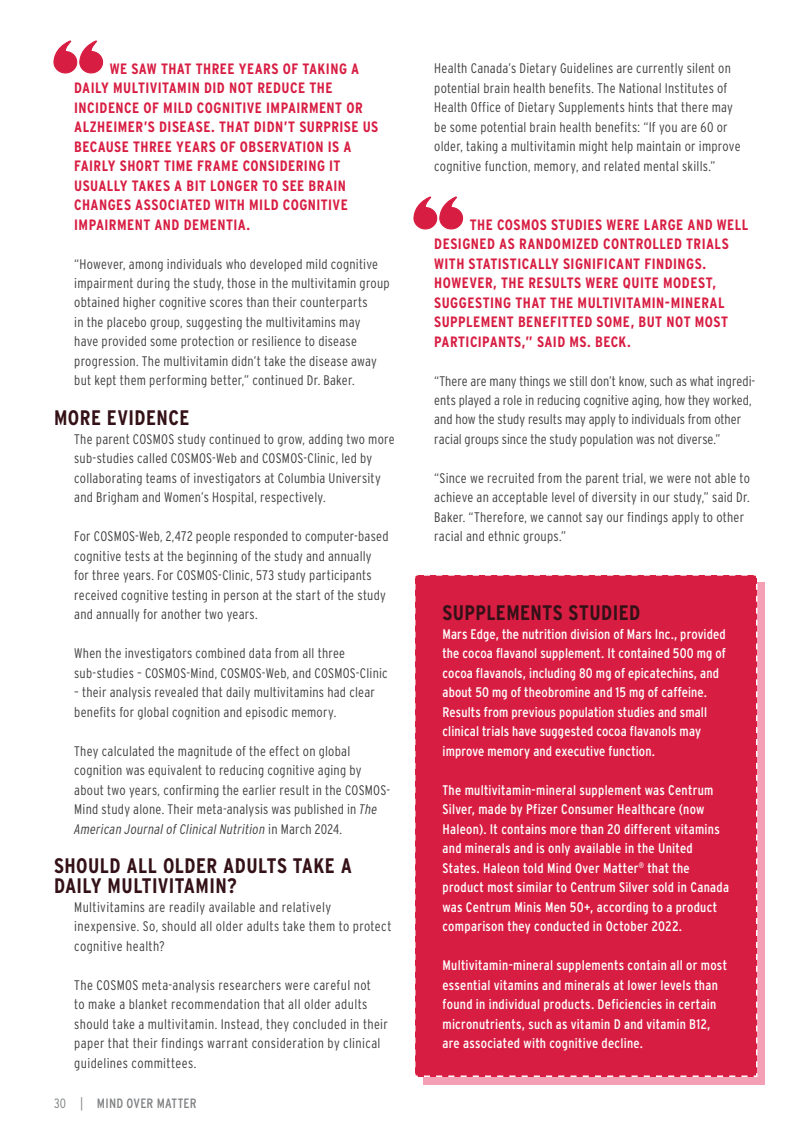
<style>
.page{position:relative;width:810px;height:1134px;background:#fff}
.page>*{position:absolute;margin:0;border:0;box-sizing:border-box;transform-origin:0 0}
.t1{font:700 condensed 21px/19.5px "Interstate";letter-spacing:.02em;color:#331117}
.t2{font:700 condensed 15px/19.5px "Interstate";letter-spacing:.03em;color:#d71d42}
.t3{font:300 condensed 13.8px/19.5px "Interstate";letter-spacing:.015em;color:#404042}
.t4{font:condensed 13.8px/19.5px "Interstate";letter-spacing:.015em;color:#fff}
.t5{font:condensed 13.5px "Interstate";letter-spacing:.015em;color:#808284}
.s1{font-style:italic}
.s2{font-weight:300}
</style>
<div class="page">
<svg style="left:53px;top:40px;width:51px;height:34px"></svg>
<svg style="left:413px;top:196px;width:51px;height:34px"></svg>
<div style="left:424px;top:582px;width:341px;height:503px;background:#f59fb5"></div>
<div style="left:415px;top:575px;width:343px;height:503px;background:#d71d42"></div>
<p class="t2" style="left:74px;top:59px;width:306px;text-indent:35px">WE SAW THAT THREE YEARS OF TAKING A DAILY MULTIVITAMIN DID NOT REDUCE THE INCIDENCE OF MILD COGNITIVE IMPAIRMENT OR ALZHEIMER’S DISEASE. THAT DIDN’T SURPRISE US BECAUSE THREE YEARS OF OBSERVATION IS A FAIRLY SHORT TIME FRAME CONSIDERING IT USUALLY TAKES A BIT LONGER TO SEE BRAIN CHANGES ASSOCIATED WITH MILD COGNITIVE IMPAIRMENT AND DEMENTIA.</p>
<p class="t3" style="left:74px;top:255px;width:317px">“However, among individuals who developed mild cognitive impairment during the study, those in the multivitamin group obtained higher cognitive scores than their counterparts<br>in the placebo group, suggesting the multivitamins may<br>have provided some protection or resilience to disease progression. The multivitamin didn’t take the disease away but kept them performing better,” continued Dr. Baker.</p>
<h1 class="t1" style="left:54px;top:408px;width:137px">MORE EVIDENCE</h1>
<p class="t3" style="left:74px;top:430px;width:322px">The parent COSMOS study continued to grow, adding two more sub-studies called COSMOS-Web and COSMOS-Clinic, led by collaborating teams of investigators at Columbia University and Brigham and Women’s Hospital, respectively.</p>
<p class="t3" style="left:74px;top:528px;width:316px">For COSMOS-Web, 2,472 people responded to computer-based cognitive tests at the beginning of the study and annually for three years. For COSMOS-Clinic, 573 study participants received cognitive testing in person at the start of the study and annually for another two years.</p>
<p class="t3" style="left:74px;top:645px;width:315px">When the investigators combined data from all three sub-studies – COSMOS-Mind, COSMOS-Web, and COSMOS-Clinic</p>
<p class="t3" style="left:74px;top:684px;width:302px">– their analysis revealed that daily multivitamins had clear benefits for global cognition and episodic memory.</p>
<p class="t3" style="left:74px;top:742px;width:317px">They calculated the magnitude of the effect on global cognition was equivalent to reducing cognitive aging by about two years, confirming the earlier result in the COSMOS-Mind study alone. Their meta-analysis was published in <span class="s1">The American Journal of Clinical Nutrition</span> in March 2024.</p>
<h1 class="t1" style="left:54px;top:857px;width:300px">SHOULD ALL OLDER ADULTS TAKE A<br>DAILY MULTIVITAMIN?</h1>
<p class="t3" style="left:74px;top:898px;width:319px">Multivitamins are readily available and relatively inexpensive. So, should all older adults take them to protect cognitive health?</p>
<p class="t3" style="left:74px;top:976px;width:315px">The COSMOS meta-analysis researchers were careful not<br>to make a blanket recommendation that all older adults should take a multivitamin. Instead, they concluded in their paper that their findings warrant consideration by clinical guidelines committees.</p>
<p class="t5" style="left:54px;top:1098px;width:144px"><span class="s2">30 |</span> MIND OVER MATTER</p>
<p class="t3" style="left:434px;top:60px;width:308px">Health Canada’s Dietary Guidelines are currently silent on potential brain health benefits. The National Institutes of Health Office of Dietary Supplements hints that there may be some potential brain health benefits: “If you are 60 or older, taking a multivitamin might help maintain or improve cognitive function, memory, and related mental skills.”</p>
<p class="t2" style="left:434px;top:215px;width:316px;text-indent:35px">THE COSMOS STUDIES WERE LARGE AND WELL DESIGNED AS RANDOMIZED CONTROLLED TRIALS WITH STATISTICALLY SIGNIFICANT FINDINGS.<br>HOWEVER, THE RESULTS WERE QUITE MODEST, SUGGESTING THAT THE MULTIVITAMIN-MINERAL SUPPLEMENT BENEFITTED SOME, BUT NOT MOST PARTICIPANTS,” SAID MS. BECK.</p>
<p class="t3" style="left:434px;top:372px;width:322px">“There are many things we still don’t know, such as what ingredi&shy;ents played a role in reducing cognitive aging, how they worked, and how the study results may apply to individuals from other racial groups since the study population was not diverse.”</p>
<p class="t3" style="left:434px;top:469px;width:317px">“Since we recruited from the parent trial, we were not able to achieve an acceptable level of diversity in our study,” said Dr.<br>Baker. “Therefore, we cannot say our findings apply to other racial and ethnic groups.”</p>
<h1 class="t1" style="left:442px;top:603px;width:199px">SUPPLEMENTS STUDIED</h1>
<p class="t4" style="left:442px;top:626px;width:285px">Mars Edge, the nutrition division of Mars Inc., provided the cocoa flavanol supplement. It contained 500 mg of cocoa flavanols, including 80 mg of epicatechins, and about 50 mg of theobromine and 15 mg of caffeine.<br>Results from previous population studies and small clinical trials have suggested cocoa flavanols may improve memory and executive function.</p>
<p class="t4" style="left:442px;top:782px;width:288px">The multivitamin-mineral supplement was Centrum Silver, made by Pfizer Consumer Healthcare (now Haleon). It contains more than 20 different vitamins and minerals and is only available in the United States. Haleon told Mind Over Matter<sup>®</sup> that the product most similar to Centrum Silver sold in Canada was Centrum Minis Men 50+, according to a product comparison they conducted in October 2022.</p>
<p class="t4" style="left:442px;top:957px;width:286px">Multivitamin-mineral supplements contain all or most essential vitamins and minerals at lower levels than found in individual products. Deficiencies in certain micronutrients, such as vitamin D and vitamin B12, are associated with cognitive decline.</p>
</div>
